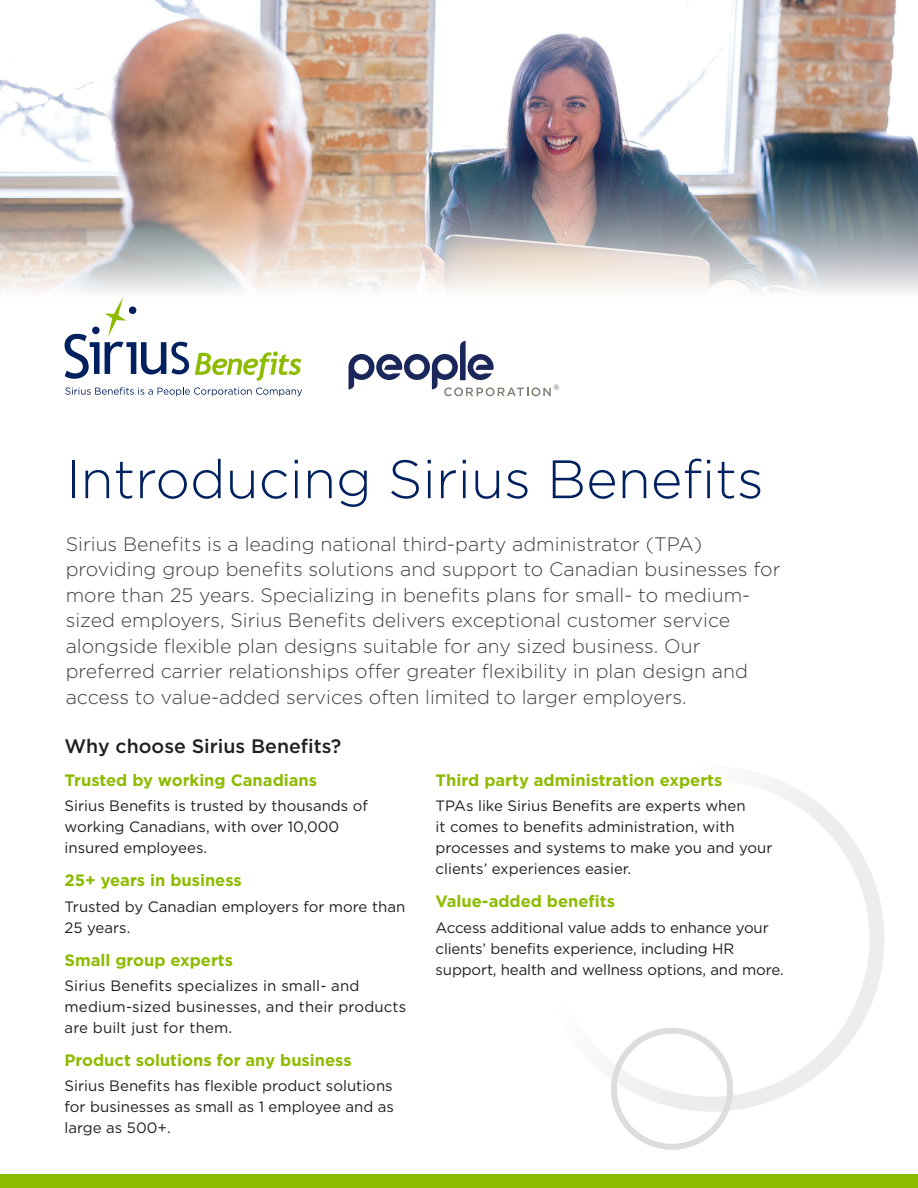
<style>
.page{position:relative;width:918px;height:1188px;background:#fff}
.page>*{position:absolute;margin:0;border:0;box-sizing:border-box;transform-origin:0 0}
.t1{font:300 54px "Gotham HTF";color:#00205f}
.Intro_Paragraph{font:300 19.5px/25.5px "Gotham HTF";color:#3e3e3f}
.t2{font:500 19.5px "Gotham HTF";color:#231f20}
.t3{font:700 16.5px "Gotham HTF";color:#8dbb00}
.Paragraph{font:15px/21px "Gotham HTF";color:#231f20}
.Paragraph_Large{font:15px/21px "Gotham HTF";color:#231f20}
</style>
<div class="page">
<svg style="left:738px;top:777px;width:146px;height:333px"></svg>
<svg style="left:608px;top:1027px;width:130px;height:123px"></svg>
<div style="left:0;top:1174px;width:918px;height:14px;background:#8dbb00"></div>
<img style="left:0;top:0;width:918px;height:292px">
<svg style="left:349px;top:341px;width:210px;height:55px"></svg>
<svg style="left:65px;top:297px;width:124px;height:82px"></svg>
<svg style="left:195px;top:351px;width:107px;height:30px"></svg>
<svg style="left:65px;top:387px;width:237px;height:9px"></svg>
<h1 class="t1" style="left:66px;top:450px;width:700px">Introducing Sirius Benefits</h1>
<p class="Intro_Paragraph" style="left:66px;top:531px;width:716px">Sirius Benefits is a leading national third-party administrator (TPA) providing group benefits solutions and support to Canadian businesses for more than 25 years. Specializing in benefits plans for small- to medium&shy;sized employers, Sirius Benefits delivers exceptional customer service alongside flexible plan designs suitable for any sized business. Our preferred carrier relationships offer greater flexibility in plan design and access to value-added services often limited to larger employers.</p>
<h3 class="t2" style="left:65px;top:735px;width:278px">Why choose Sirius Benefits?</h3>
<h4 class="t3" style="left:65px;top:771px;width:254px">Trusted by working Canadians</h4>
<p class="Paragraph_Large" style="left:65px;top:795px;width:305px">Sirius Benefits is trusted by thousands of working Canadians, with over 10,000 insured employees.</p>
<h4 class="t3" style="left:65px;top:871px;width:179px">25+ years in business</h4>
<p class="Paragraph" style="left:65px;top:896px;width:342px">Trusted by Canadian employers for more than<br>25 years.</p>
<h4 class="t3" style="left:65px;top:950px;width:170px">Small group experts</h4>
<p class="Paragraph" style="left:65px;top:975px;width:343px">Sirius Benefits specializes in small- and medium-sized businesses, and their products are built just for them.</p>
<h4 class="t3" style="left:65px;top:1051px;width:289px">Product solutions for any business</h4>
<p class="Paragraph" style="left:65px;top:1075px;width:331px;text-align:justify">Sirius Benefits has flexible product solutions for businesses as small as 1 employee and as large as 500+.</p>
<h4 class="t3" style="left:436px;top:771px;width:288px">Third party administration experts</h4>
<p class="Paragraph" style="left:436px;top:795px;width:338px">TPAs like Sirius Benefits are experts when<br>it comes to benefits administration, with processes and systems to make you and your clients’ experiences easier.</p>
<h4 class="t3" style="left:436px;top:892px;width:181px">Value-added benefits</h4>
<p class="Paragraph" style="left:436px;top:917px;width:350px">Access additional value adds to enhance your clients’ benefits experience, including HR support, health and wellness options, and more.</p>
</div>
